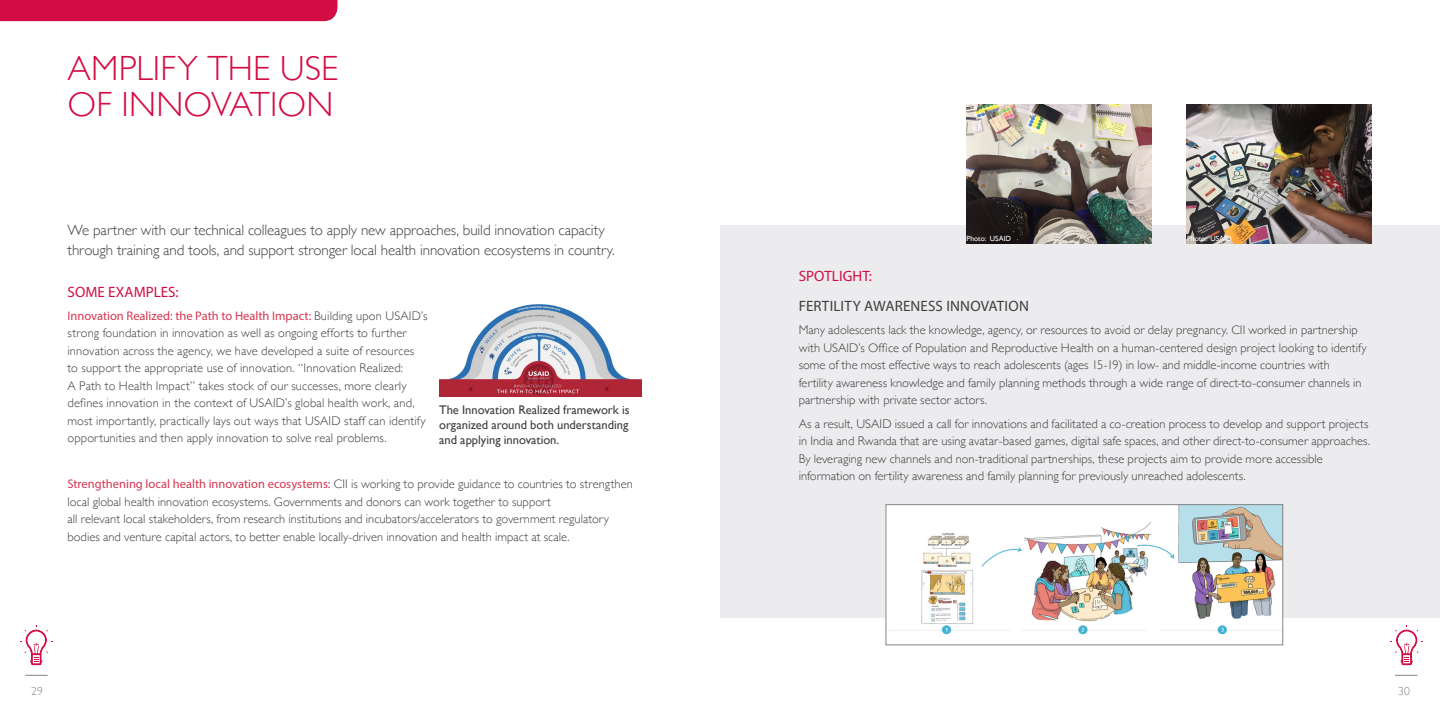
<style>
.page{position:relative;width:1440px;height:720px;background:#fff}
.page>*{position:absolute;margin:0;border:0;box-sizing:border-box;transform-origin:0 0}
.Title_Main{font:300 35px "Gill Sans";letter-spacing:.005em;color:#d20d44}
.Leading_Large{font:300 15px/20px "Gill Sans";letter-spacing:-.005em;color:#3e3e3f}
.t1{font:15px "Myriad Pro";letter-spacing:.015em;color:#3e3e3f}
.Spotlight{font:15px "Myriad Pro";letter-spacing:.005em;color:#d20d44}
.Spotlight-2{font:300 12.5px/17.5px "Gill Sans";letter-spacing:.01em;color:#3e3e3f}
.Leading_Large-2{font:300 12.5px/17.5px "Gill Sans";color:#3e3e3f}
.t2{font:12.5px/15px "Gill Sans";color:#3e3e3f;text-align:justify}
.t3{font:300 11.75px "Gill Sans";color:#848482}
.t4{font:7.5px "Gill Sans";color:#fff}
.s1{font-family:"Myriad Pro";font-weight:400;color:#d7354f}
</style>
<div class="page">
<div style="left:720px;top:225px;width:720px;height:393px;background:#ececee"></div>
<svg style="left:1390px;top:625px;width:33px;height:40px"></svg>
<svg style="left:1395px;top:675px;width:23px;height:1px"></svg>
<svg style="left:20px;top:625px;width:32px;height:40px"></svg>
<svg style="left:25px;top:675px;width:23px;height:1px"></svg>
<div style="left:0;top:0;width:338px;height:21px;background:#d20d44"></div>
<img style="left:888px;top:506px;width:393px;height:128px">
<div style="left:886px;top:504px;width:397px;height:141px;border:1px solid #848482"></div>
<img style="left:1187px;top:105px;width:185px;height:139px">
<img style="left:966px;top:105px;width:185px;height:139px">
<img style="left:439px;top:304px;width:202px;height:93px">
<p class="Title_Main" style="left:68px;top:41px;width:272px">AMPLIFY THE USE</p>
<p class="Title_Main" style="left:68px;top:77px;width:267px">OF INNOVATION</p>
<p class="Leading_Large" style="left:68px;top:220px;width:549px">We partner with our technical colleagues to apply new approaches, build innovation capacity through training and tools, and support stronger local health innovation ecosystems in country.</p>
<p class="Spotlight" style="left:68px;top:282px;width:112px">SOME EXAMPLES:</p>
<p class="Spotlight-2" style="left:68px;top:306px;width:362px"><span class="s1">Innovation Realized: the Path to Health Impact:</span> Building upon USAID’s strong foundation in innovation as well as ongoing efforts to further innovation across the agency, we have developed a suite of resources to support the appropriate use of innovation. “Innovation Realized:<br>A Path to Health Impact” takes stock of our successes, more clearly defines innovation in the context of USAID’s global health work, and, most importantly, practically lays out ways that USAID staff can identify opportunities and then apply innovation to solve real problems.</p>
<p class="Spotlight-2" style="left:68px;top:475px;width:567px"><span class="s1">Strengthening local health innovation ecosystems:</span> CII is working to provide guidance to countries to strengthen local global health innovation ecosystems. Governments and donors can work together to support<br>all relevant local stakeholders, from research institutions and incubators/accelerators to government regulatory bodies and venture capital actors, to better enable locally-driven innovation and health impact at scale.</p>
<p class="t2" style="left:439px;top:402px;width:192px">The Innovation Realized framework is organized around both understanding and applying innovation.</p>
<p class="t4" style="left:967px;top:234px;width:46px">Photo: USAID</p>
<p class="t4" style="left:1187px;top:234px;width:46px">Photo: USAID</p>
<p class="Spotlight" style="left:799px;top:267px;width:74px">SPOTLIGHT:</p>
<p class="t1" style="left:799px;top:297px;width:232px">FERTILITY AWARENESS INNOVATION</p>
<p class="Leading_Large-2" style="left:799px;top:321px;width:570px">Many adolescents lack the knowledge, agency, or resources to avoid or delay pregnancy. CII worked in partnership with USAID’s Office of Population and Reproductive Health on a human-centered design project looking to identify some of the most effective ways to reach adolescents (ages 15-19) in low- and middle-income countries with fertility awareness knowledge and family planning methods through a wide range of direct-to-consumer channels in partnership with private sector actors.</p>
<p class="Leading_Large-2" style="left:799px;top:414px;width:573px">As a result, USAID issued a call for innovations and facilitated a co-creation process to develop and support projects in India and Rwanda that are using avatar-based games, digital safe spaces, and other direct-to-consumer approaches.<br>By leveraging new channels and non-traditional partnerships, these projects aim to provide more accessible information on fertility awareness and family planning for previously unreached adolescents.</p>
<p class="t3" style="left:31px;top:682px;width:13px">29</p>
<p class="t3" style="left:1398px;top:682px;width:13px">30</p>
</div>
